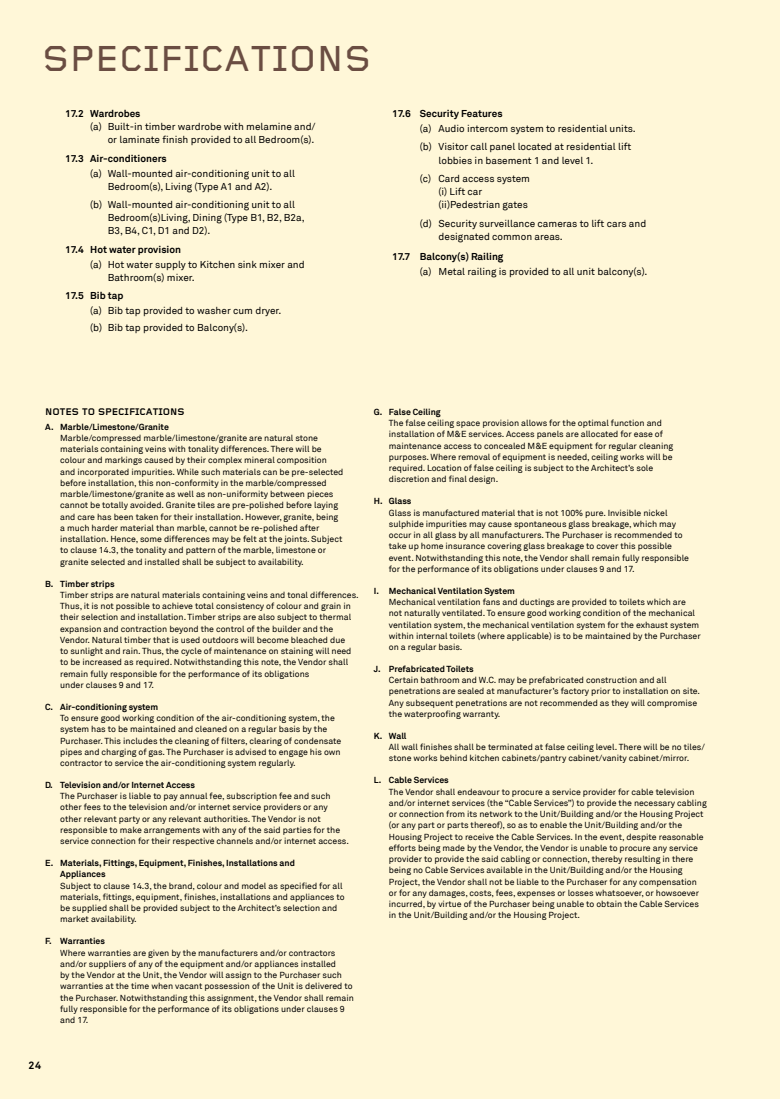
<style>
.page{position:relative;width:780px;height:1099px;background:#fff}
.page>*{position:absolute;margin:0;border:0;box-sizing:border-box;transform-origin:0 0}
.t1{font:500 37.5px "Foundry Gridnik";letter-spacing:.01em;color:#6a4d42}
.t2{font:700 10.62px "Akkurat";color:#000}
.t3{font:10px/13.1px "Akkurat";color:#000}
.t4{font:700 10px "Akkurat";color:#000}
.t5{font:700 10px "Foundry Gridnik";color:#000}
.t6{font:8.75px/11.2px "Akkurat";color:#000}
.t7{font:700 8.75px/11.2px "Akkurat";color:#000}
</style>
<div class="page">
<div style="left:0;top:0;width:780px;height:1098px;background:#fff7d8"></div>
<h1 class="t1" style="left:43px;top:38px;width:330px">SPECIFICATIONS</h1>
<p class="t4" style="left:65px;top:107px;width:77px">17.2 Wardrobes</p>
<p class="t3" style="left:90px;top:120px;width:227px;text-align:right">(a) Built-in timber wardrobe with melamine and/ or laminate finish provided to all Bedroom(s).</p>
<p class="t4" style="left:65px;top:152px;width:103px">17.3 Air-conditioners</p>
<p class="t3" style="left:90px;top:167px;width:206px;text-align:center">(a) Wall-mounted air-conditioning unit to all<br>Bedroom(s), Living (Type A1 and A2).</p>
<p class="t3" style="left:108px;top:198px;width:198px;text-indent:-18px">(b) Wall-mounted air-conditioning unit to all<br>Bedroom(s)Living, Dining (Type B1, B2, B2a,<br>B3, B4, C1, D1 and D2).</p>
<p class="t4" style="left:65px;top:243px;width:117px">17.4 Hot water provision</p>
<p class="t3" style="left:108px;top:258px;width:198px;text-indent:-18px">(a) Hot water supply to Kitchen sink mixer and<br>Bathroom(s) mixer.</p>
<p class="t4" style="left:65px;top:289px;width:60px">17.5 Bib tap</p>
<p class="t3" style="left:90px;top:303px;width:193px;line-height:16.6px">(a) Bib tap provided to washer cum dryer. (b) Bib tap provided to Balcony(s).</p>
<p class="t4" style="left:392px;top:107px;width:112px">17.6 Security Features</p>
<p class="t3" style="left:420px;top:119px;width:217px;line-height:18.5px">(a) Audio intercom system to residential units. (b) Visitor call panel located at residential lift</p>
<p class="t3" style="left:420px;top:151px;width:175px;line-height:18.5px;text-indent:19px">lobbies in basement 1 and level 1. (c) Card access system</p>
<p class="t3" style="left:438px;top:185px;width:91px">(i) Lift car (ii)Pedestrian gates</p>
<p class="t3" style="left:438px;top:217px;width:209px;text-indent:-19px">(d) Security surveillance cameras to lift cars and designated common areas.</p>
<p class="t4" style="left:392px;top:250px;width:113px">17.7 Balcony(s) Railing</p>
<p class="t3" style="left:420px;top:265px;width:229px">(a) Metal railing is provided to all unit balcony(s).</p>
<p class="t5" style="left:45px;top:406px;width:141px">NOTES TO SPECIFICATIONS</p>
<p class="t7" style="left:45px;top:421px;width:125px">A. Marble/Limestone/Granite</p>
<p class="t6" style="left:60px;top:432px;width:285px">Marble/compressed marble/limestone/granite are natural stone materials containing veins with tonality differences. There will be colour and markings caused by their complex mineral composition and incorporated impurities. While such materials can be pre-selected before installation, this non-conformity in the marble/compressed marble/limestone/granite as well as non-uniformity between pieces cannot be totally avoided. Granite tiles are pre-polished before laying and care has been taken for their installation. However, granite, being a much harder material than marble, cannot be re-polished after installation. Hence, some differences may be felt at the joints. Subject to clause 14.3, the tonality and pattern of the marble, limestone or granite selected and installed shall be subject to availability.</p>
<p class="t7" style="left:45px;top:578px;width:71px">B. Timber strips</p>
<p class="t6" style="left:60px;top:589px;width:300px">Timber strips are natural materials containing veins and tonal differences.<br>Thus, it is not possible to achieve total consistency of colour and grain in their selection and installation. Timber strips are also subject to thermal expansion and contraction beyond the control of the builder and the Vendor. Natural timber that is used outdoors will become bleached due<br>to sunlight and rain. Thus, the cycle of maintenance on staining will need to be increased as required. Notwithstanding this note, the Vendor shall remain fully responsible for the performance of its obligations<br>under clauses 9 and 17.</p>
<p class="t7" style="left:45px;top:701px;width:114px">C. Air-conditioning system</p>
<p class="t6" style="left:60px;top:712px;width:282px">To ensure good working condition of the air-conditioning system, the system has to be maintained and cleaned on a regular basis by the Purchaser. This includes the cleaning of filters, clearing of condensate pipes and charging of gas. The Purchaser is advised to engage his own contractor to service the air-conditioning system regularly.</p>
<p class="t7" style="left:45px;top:779px;width:151px">D. Television and/or Internet Access</p>
<p class="t6" style="left:60px;top:790px;width:290px">The Purchaser is liable to pay annual fee, subscription fee and such other fees to the television and/or internet service providers or any other relevant party or any relevant authorities. The Vendor is not responsible to make arrangements with any of the said parties for the service connection for their respective channels and/or internet access.</p>
<p class="t7" style="left:60px;top:857px;width:236px;text-indent:-15px">E. Materials, Fittings, Equipment, Finishes, Installations and<br>Appliances</p>
<p class="t6" style="left:60px;top:880px;width:286px">Subject to clause 14.3, the brand, colour and model as specified for all materials, fittings, equipment, finishes, installations and appliances to be supplied shall be provided subject to the Architect’s selection and market availability.</p>
<p class="t7" style="left:45px;top:935px;width:61px">F. Warranties</p>
<p class="t6" style="left:60px;top:947px;width:295px">Where warranties are given by the manufacturers and/or contractors and/or suppliers of any of the equipment and/or appliances installed<br>by the Vendor at the Unit, the Vendor will assign to the Purchaser such warranties at the time when vacant possession of the Unit is delivered to the Purchaser. Notwithstanding this assignment, the Vendor shall remain fully responsible for the performance of its obligations under clauses 9 and 17.</p>
<p class="t2" style="left:28px;top:1058px;width:14px">24</p>
<p class="t7" style="left:374px;top:406px;width:68px">G. False Ceiling</p>
<p class="t6" style="left:389px;top:417px;width:286px">The false ceiling space provision allows for the optimal function and installation of M&amp;E services. Access panels are allocated for ease of maintenance access to concealed M&amp;E equipment for regular cleaning purposes. Where removal of equipment is needed, ceiling works will be required. Location of false ceiling is subject to the Architect’s sole discretion and final design.</p>
<p class="t7" style="left:374px;top:495px;width:39px">H. Glass</p>
<p class="t6" style="left:389px;top:507px;width:301px">Glass is manufactured material that is not 100% pure. Invisible nickel sulphide impurities may cause spontaneous glass breakage, which may occur in all glass by all manufacturers. The Purchaser is recommended to take up home insurance covering glass breakage to cover this possible event. Notwithstanding this note, the Vendor shall remain fully responsible for the performance of its obligations under clauses 9 and 17.</p>
<p class="t7" style="left:374px;top:585px;width:143px">I. Mechanical Ventilation System</p>
<p class="t6" style="left:389px;top:596px;width:313px">Mechanical ventilation fans and ductings are provided to toilets which are not naturally ventilated. To ensure good working condition of the mechanical ventilation system, the mechanical ventilation system for the exhaust system within internal toilets (where applicable) is to be maintained by the Purchaser on a regular basis.</p>
<p class="t7" style="left:374px;top:663px;width:101px">J. Prefabricated Toilets</p>
<p class="t6" style="left:389px;top:674px;width:313px">Certain bathroom and W.C. may be prefabricated construction and all penetrations are sealed at manufacturer’s factory prior to installation on site.<br>Any subsequent penetrations are not recommended as they will compromise the waterproofing warranty.</p>
<p class="t7" style="left:374px;top:730px;width:34px">K. Wall</p>
<p class="t6" style="left:389px;top:741px;width:317px">All wall finishes shall be terminated at false ceiling level. There will be no tiles/ stone works behind kitchen cabinets/pantry cabinet/vanity cabinet/mirror.</p>
<p class="t7" style="left:374px;top:774px;width:76px">L. Cable Services</p>
<p class="t6" style="left:389px;top:786px;width:319px">The Vendor shall endeavour to procure a service provider for cable television and/or internet services (the “Cable Services”) to provide the necessary cabling or connection from its network to the Unit/Building and/or the Housing Project (or any part or parts thereof), so as to enable the Unit/Building and/or the Housing Project to receive the Cable Services. In the event, despite reasonable efforts being made by the Vendor, the Vendor is unable to procure any service provider to provide the said cabling or connection, thereby resulting in there being no Cable Services available in the Unit/Building and/or the Housing Project, the Vendor shall not be liable to the Purchaser for any compensation or for any damages, costs, fees, expenses or losses whatsoever, or howsoever incurred, by virtue of the Purchaser being unable to obtain the Cable Services in the Unit/Building and/or the Housing Project.</p>
</div>
